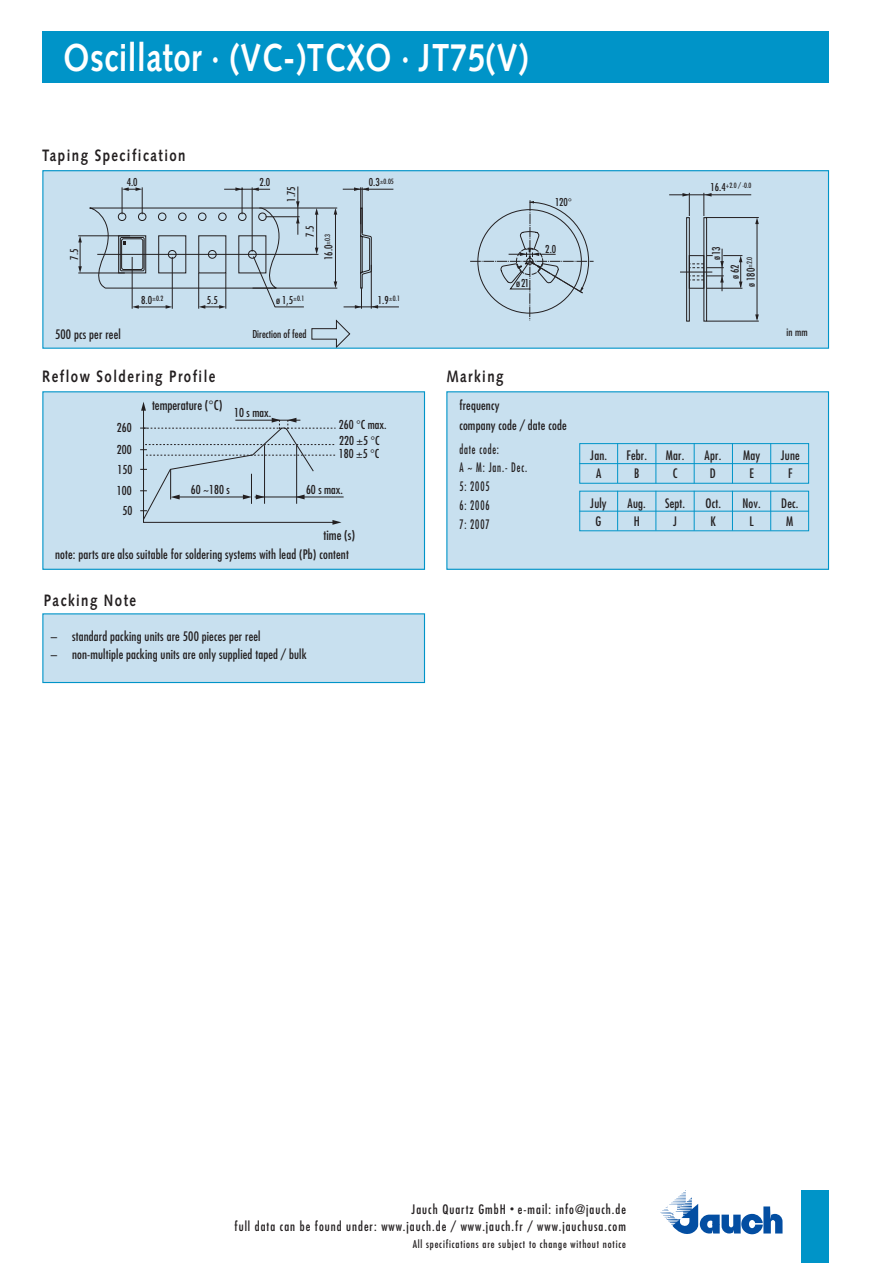
<style>
.page{position:relative;width:893px;height:1263px;background:#fff}
.page>*{position:absolute;margin:0;border:0;box-sizing:border-box;transform-origin:0 0}
.t1{font:700 39px "Syntax";letter-spacing:.015em;color:#fff;scale:.8 1}
.t2{font:700 16.5px "Syntax";letter-spacing:.11em;color:#231f20;scale:.8 1}
.t3{font:condensed 13.2px "Futura";color:#231f20}
.t4{font:condensed 12.75px/19.5px "Futura";letter-spacing:.015em;color:#231f20}
.t5{font:condensed 12.75px/16.8px "Futura";letter-spacing:.08em;color:#231f20;text-align:right}
.t6{font:condensed 12.75px/18.8px "Futura";letter-spacing:.085em;color:#231f20;scale:.8 1}
.t7{font:condensed 12px/21.6px "Futura";color:#231f20}
.t8{font:condensed 10.65px/18.9px "Futura";color:#231f20}
.t9{font:condensed 10.5px "Futura";letter-spacing:.075em;color:#231f20}
.t10{font:condensed 7.05px "Futura";color:#231f20}
.s1{font-size:10.65px}
</style>
<div class="page">
<div style="left:801px;top:1191px;width:28px;height:72px;background:#0094c8"></div>
<svg style="left:660px;top:1190px;width:122px;height:45px"></svg>
<div style="left:42px;top:32px;width:787px;height:51px;background:#0094c8"></div>
<div style="left:43px;top:171px;width:785px;height:177px;background:#c8e0ef"></div>
<hr style="left:259px;top:208px;width:78px;height:1px;background:#231f20">
<hr style="left:97px;top:254px;width:221px;height:1px;background:#231f20">
<hr style="left:316px;top:213px;width:1px;height:37px;background:#231f20">
<svg style="left:315px;top:248px;width:3px;height:6px"></svg>
<svg style="left:315px;top:208px;width:3px;height:7px"></svg>
<hr style="left:252px;top:288px;width:85px;height:1px;background:#231f20">
<hr style="left:335px;top:213px;width:1px;height:71px;background:#231f20">
<svg style="left:334px;top:281px;width:3px;height:7px"></svg>
<svg style="left:334px;top:208px;width:3px;height:7px"></svg>
<hr style="left:362px;top:187px;width:1px;height:46px;background:#231f20">
<hr style="left:360px;top:187px;width:1px;height:37px;background:#231f20">
<hr style="left:344px;top:307px;width:30px;height:1px;background:#231f20">
<svg style="left:311px;top:319px;width:40px;height:28px"></svg>
<div style="left:42px;top:170px;width:787px;height:179px;border:1px solid #0094c8"></div>
<hr style="left:705px;top:217px;width:54px;height:1px;background:#231f20">
<hr style="left:757px;top:222px;width:1px;height:97px;background:#231f20">
<hr style="left:680px;top:272px;width:32px;height:1px;background:#231f20">
<hr style="left:669px;top:194px;width:82px;height:1px;background:#231f20">
<hr style="left:706px;top:321px;width:53px;height:1px;background:#231f20">
<svg style="left:682px;top:193px;width:60px;height:129px"></svg>
<svg style="left:755px;top:314px;width:4px;height:7px"></svg>
<svg style="left:755px;top:217px;width:4px;height:7px"></svg>
<div style="left:43px;top:614px;width:381px;height:69px;background:#c8e0ef"></div>
<div style="left:42px;top:613px;width:383px;height:70px;border:1px solid #0094c8"></div>
<div style="left:43px;top:392px;width:381px;height:177px;background:#c8e0ef"></div>
<div style="left:42px;top:391px;width:383px;height:179px;border:1px solid #0094c8"></div>
<div style="left:447px;top:392px;width:381px;height:177px;background:#c8e0ef"></div>
<div style="left:446px;top:391px;width:383px;height:179px;border:1px solid #0094c8"></div>
<div style="left:579px;top:443px;width:230px;height:41px;border:1px solid #0094c8"></div>
<hr style="left:617px;top:443px;width:1px;height:40px;background:#0094c8">
<hr style="left:655px;top:443px;width:1px;height:40px;background:#0094c8">
<hr style="left:694px;top:443px;width:1px;height:40px;background:#0094c8">
<hr style="left:732px;top:443px;width:1px;height:40px;background:#0094c8">
<hr style="left:770px;top:443px;width:1px;height:40px;background:#0094c8">
<div style="left:579px;top:491px;width:230px;height:40px;border:1px solid #0094c8"></div>
<hr style="left:617px;top:491px;width:1px;height:40px;background:#0094c8">
<hr style="left:655px;top:491px;width:1px;height:40px;background:#0094c8">
<hr style="left:694px;top:491px;width:1px;height:40px;background:#0094c8">
<hr style="left:732px;top:491px;width:1px;height:40px;background:#0094c8">
<hr style="left:770px;top:491px;width:1px;height:40px;background:#0094c8">
<hr style="left:579px;top:463px;width:230px;height:1px;background:#0094c8">
<hr style="left:579px;top:511px;width:230px;height:1px;background:#0094c8">
<svg style="left:78px;top:187px;width:226px;height:122px"></svg>
<svg style="left:343px;top:187px;width:50px;height:4px"></svg>
<svg style="left:355px;top:207px;width:44px;height:102px"></svg>
<svg style="left:470px;top:200px;width:123px;height:120px"></svg>
<svg style="left:140px;top:402px;width:204px;height:123px"></svg>
<h1 class="t1" style="left:64px;top:42px;width:583px">Oscillator · (VC-)TCXO · JT75(V)</h1>
<p class="t2" style="left:42px;top:149px;width:181px">Taping Specification</p>
<p class="t8" style="left:127px;top:174px;width:12px">4.0</p>
<p class="t8" style="left:259px;top:174px;width:12px">2.0</p>
<p class="t8" style="left:282px;top:202px;width:17px;rotate:-90deg">1.75</p>
<p class="t10" style="left:369px;top:178px;width:26px"><span class="s1">0.3</span> 0.05</p>
<p class="t8" style="left:555px;top:193px;width:14px">120</p>
<p class="t10" style="left:710px;top:183px;width:42px"><span class="s1">16.4</span>+2.0 / -0.0</p>
<p class="t8" style="left:66px;top:260px;width:12px;rotate:-90deg">7.5</p>
<p class="t8" style="left:301px;top:260px;width:36px;text-indent:23px;rotate:-90deg">7.5<br>16.0 <sup>0.3</sup></p>
<p class="t8" style="left:516px;top:275px;width:15px">ø 21</p>
<p class="t8" style="left:545px;top:240px;width:12px">2.0</p>
<p class="t8" style="left:708px;top:260px;width:15px;rotate:-90deg">ø 13</p>
<p class="t8" style="left:742px;top:287px;width:32px;rotate:-90deg">ø 180 <sup>2.0</sup></p>
<p class="t8" style="left:726px;top:279px;width:16px;rotate:-90deg">ø 62</p>
<p class="t8" style="left:141px;top:292px;width:24px">8.0 <sup>0.2</sup></p>
<p class="t8" style="left:207px;top:292px;width:12px">5.5</p>
<p class="t8" style="left:276px;top:292px;width:30px">ø 1,5 <sup>0.1</sup></p>
<p class="t8" style="left:378px;top:292px;width:24px">1.9 <sup>0.1</sup></p>
<p class="t4" style="left:55px;top:325px;width:67px">500 pcs per reel</p>
<p class="t9" style="left:786px;top:327px;width:22px">in mm</p>
<p class="t8" style="left:252px;top:325px;width:56px">Direction of feed</p>
<p class="t2" style="left:42px;top:370px;width:218px">Reflow Soldering Profile</p>
<p class="t7" style="left:117px;top:418px;width:16px">260<br>200</p>
<p class="t7" style="left:117px;top:460px;width:16px">150</p>
<p class="t3" style="left:152px;top:399px;width:72px">temperature ( C)</p>
<p class="t7" style="left:234px;top:403px;width:38px">10 s max.</p>
<p class="t7" style="left:339px;top:415px;width:49px">260 C max.</p>
<p class="t7" style="left:339px;top:444px;width:42px">180 5 C</p>
<p class="t7" style="left:339px;top:431px;width:42px">220 5 C</p>
<p class="t7" style="left:117px;top:480px;width:16px">100</p>
<p class="t7" style="left:191px;top:479px;width:40px">60 ~180 s</p>
<p class="t7" style="left:306px;top:479px;width:38px">60 s max.</p>
<p class="t7" style="left:122px;top:501px;width:11px">50</p>
<p class="t3" style="left:324px;top:529px;width:33px">time (s)</p>
<p class="t4" style="left:55px;top:546px;width:295px">note: parts are also suitable for soldering systems with lead (Pb) content</p>
<p class="t2" style="left:44px;top:594px;width:117px">Packing Note</p>
<p class="t4" style="left:51px;top:627px;width:211px">– standard packing units are 500 pieces per reel</p>
<p class="t4" style="left:51px;top:645px;width:257px">– non-multiple packing units are only supplied taped / bulk</p>
<p class="t2" style="left:446px;top:370px;width:73px">Marking</p>
<p class="t4" style="left:459px;top:397px;width:109px">frequency<br>company code / date code</p>
<p class="t6" style="left:459px;top:441px;width:86px">date code:<br>A ~ M: Jan.- Dec.<br>5: 2005<br>6: 2006<br>7: 2007</p>
<p class="t4" style="left:590px;top:447px;width:18px">Jan.</p>
<p class="t4" style="left:626px;top:447px;width:22px">Febr.</p>
<p class="t4" style="left:666px;top:447px;width:20px">Mar.</p>
<p class="t4" style="left:705px;top:447px;width:18px">Apr.</p>
<p class="t4" style="left:743px;top:447px;width:19px">May</p>
<p class="t4" style="left:781px;top:447px;width:20px">June</p>
<p class="t4" style="left:596px;top:465px;width:7px">A</p>
<p class="t4" style="left:634px;top:465px;width:7px">B</p>
<p class="t4" style="left:673px;top:465px;width:6px">C</p>
<p class="t4" style="left:710px;top:465px;width:7px">D</p>
<p class="t4" style="left:749px;top:465px;width:6px">E</p>
<p class="t4" style="left:788px;top:465px;width:6px">F</p>
<p class="t4" style="left:590px;top:494px;width:18px">July</p>
<p class="t4" style="left:628px;top:494px;width:20px">Aug.</p>
<p class="t4" style="left:665px;top:494px;width:22px">Sept.</p>
<p class="t4" style="left:705px;top:494px;width:17px">Oct.</p>
<p class="t4" style="left:742px;top:494px;width:20px">Nov.</p>
<p class="t4" style="left:781px;top:494px;width:19px">Dec.</p>
<p class="t4" style="left:595px;top:512px;width:7px">G</p>
<p class="t4" style="left:634px;top:512px;width:8px">H</p>
<p class="t4" style="left:673px;top:512px;width:5px">J</p>
<p class="t4" style="left:710px;top:512px;width:7px">K</p>
<p class="t4" style="left:749px;top:512px;width:6px">L</p>
<p class="t4" style="left:786px;top:512px;width:9px">M</p>
<p class="t5" style="left:235px;top:1202px;width:393px">Jauch Quartz GmbH <sup>•</sup> e-mail: info@jauch.de<br>full data can be found under: www.jauch.de / www.jauch.fr / www.jauchusa.com</p>
<p class="t9" style="left:413px;top:1239px;width:215px">All specifications are subject to change without notice</p>
</div>
